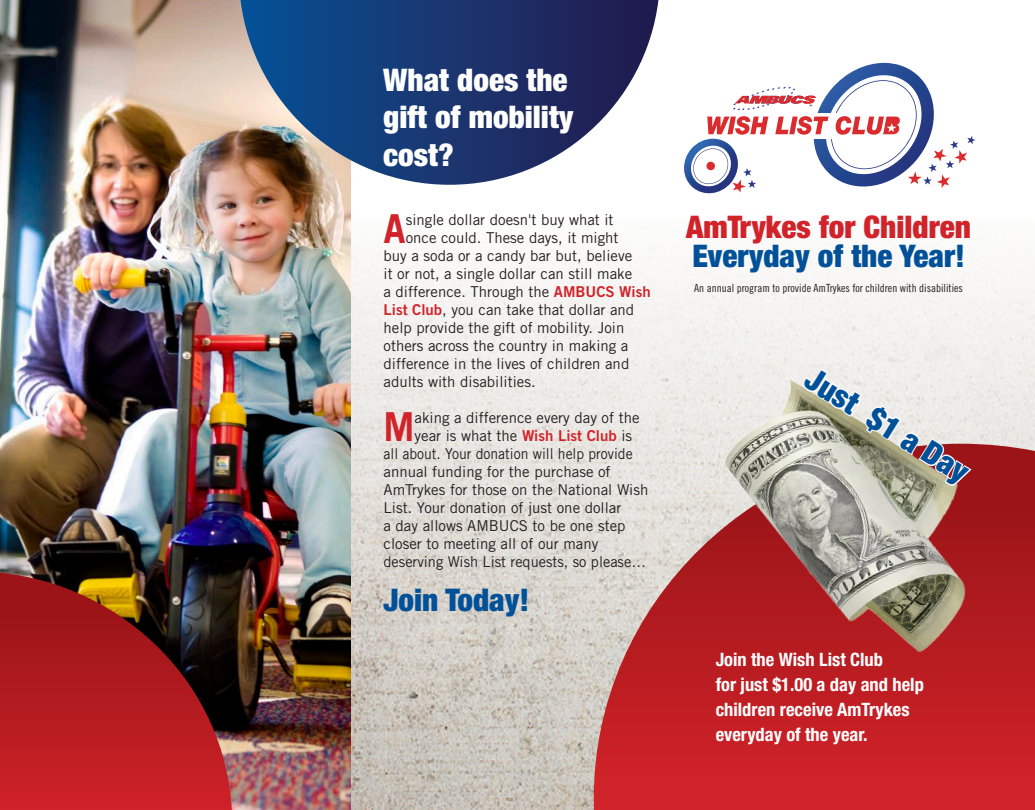
<style>
.page{position:relative;width:1035px;height:810px;background:#fff}
.page>*{position:absolute;margin:0;border:0;box-sizing:border-box;transform-origin:0 0}
.t1{font:700 39.88px "Trade Gothic LT Std";color:#d1232a}
.t2{font:900 condensed 31.5px "Helvetica Neue LT Std";color:#015199}
.t3{font:900 condensed 31.25px/37.5px "Helvetica Neue LT Std";color:#fff}
.t4{font:900 condensed 31.25px "Helvetica Neue LT Std";color:#015199}
.t5{font:900 condensed 31.25px "Helvetica Neue LT Std";color:#d1232a}
.t6{font:700 condensed 18.5px "Helvetica Neue LT Std";color:#fff}
.t7{font:15px "Trade Gothic LT Std";color:#231f20}
.t8{font:15px "Trade Gothic LT Std";color:#231f20;scale:.93 1}
.t9{font:11.25px "Trade Gothic LT Std Cn 18";color:#231f20}
.s1{font-family:"Trade Gothic LT Std Bd 2";color:#d1232a}
</style>
<div class="page">
<img style="left:351px;top:242px;width:684px;height:568px">
<svg style="left:594px;top:444px;width:441px;height:366px;background:#ca4a4d"></svg>
<img style="left:0;top:0;width:351px;height:810px">
<svg style="left:241px;top:0;width:417px;height:185px;background:#455984"></svg>
<svg style="left:0;top:573px;width:232px;height:237px;background:#96201d"></svg>
<img style="left:693px;top:326px;width:315px;height:367px">
<svg style="left:800px;top:367px;width:173px;height:121px;background:#cec5bc"></svg>
<svg style="left:684px;top:63px;width:292px;height:131px"></svg>
<p class="t3" style="left:383px;top:61px;width:186px">What does the</p>
<p class="t3" style="left:383px;top:98px;width:192px">gift of mobility cost?</p>
<p class="t1" style="left:384px;top:204px;width:24px">A</p>
<p class="t7" style="left:406px;top:210px;width:209px">single dollar doesn't buy what it</p>
<p class="t7" style="left:406px;top:228px;width:214px">once could. These days, it might</p>
<p class="t7" style="left:384px;top:246px;width:250px">buy a soda or a candy bar but, believe</p>
<p class="t7" style="left:384px;top:264px;width:250px">it or not, a single dollar can still make</p>
<p class="t7" style="left:384px;top:282px;width:269px">a difference. Through the <span class="s1">AMBUCS Wish</span></p>
<p class="t7" style="left:384px;top:300px;width:252px"><span class="s1">List Club</span>, you can take that dollar and</p>
<p class="t7" style="left:384px;top:318px;width:242px">help provide the gift of mobility. Join</p>
<p class="t7" style="left:384px;top:336px;width:246px">others across the country in making a</p>
<p class="t7" style="left:384px;top:354px;width:247px">difference in the lives of children and</p>
<p class="t7" style="left:384px;top:372px;width:154px">adults with disabilities.</p>
<p class="t1" style="left:384px;top:402px;width:33px">M</p>
<p class="t7" style="left:415px;top:408px;width:226px">aking a difference every day of the</p>
<p class="t7" style="left:415px;top:426px;width:219px">year is what the <span class="s1">Wish List Club</span> is</p>
<p class="t8" style="left:384px;top:444px;width:269px">all about. Your donation will help provide</p>
<p class="t7" style="left:384px;top:462px;width:229px">annual funding for the purchase of</p>
<p class="t7" style="left:384px;top:480px;width:266px">AmTrykes for those on the National Wish</p>
<p class="t7" style="left:384px;top:498px;width:239px">List. Your donation of just one dollar</p>
<p class="t7" style="left:384px;top:516px;width:244px">a day allows AMBUCS to be one step</p>
<p class="t7" style="left:384px;top:534px;width:216px">closer to meeting all of our many</p>
<p class="t7" style="left:384px;top:552px;width:264px">deserving Wish List requests, so please…</p>
<p class="t4" style="left:384px;top:581px;width:147px">Join Today!</p>
<p class="t5" style="left:686px;top:207px;width:286px">AmTrykes for Children</p>
<p class="t4" style="left:692px;top:236px;width:274px">Everyday of the Year!</p>
<p class="t9" style="left:694px;top:281px;width:270px">An annual program to provide AmTrykes for children with disabilities</p>
<p class="t2" style="left:819px;top:360px;width:187px;rotate:32deg">Just $1 a Day</p>
<p class="t6" style="left:716px;top:648px;width:169px">Join the Wish List Club</p>
<p class="t6" style="left:716px;top:673px;width:210px">for just $1.00 a day and help</p>
<p class="t6" style="left:716px;top:698px;width:196px">children receive AmTrykes</p>
<p class="t6" style="left:716px;top:723px;width:153px">everyday of the year.</p>
</div>
